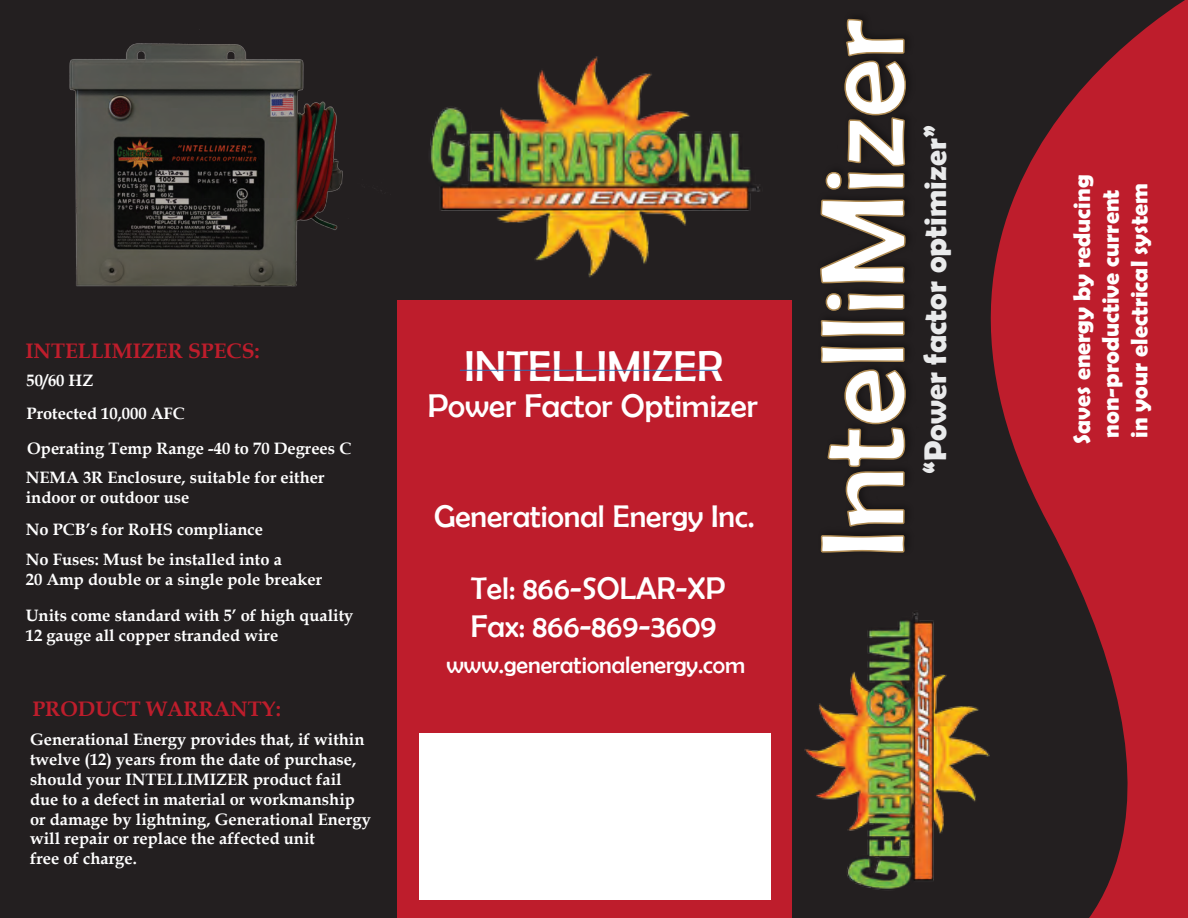
<style>
.page{position:relative;width:1188px;height:918px;background:#fff}
.page>*{position:absolute;margin:0;border:0;box-sizing:border-box;transform-origin:0 0}
.t1{font:120px "Berlin Sans FB";color:#fff}
.t2{font:43.5px "Berlin Sans FB";color:#fff}
.t3{font:33px "Berlin Sans FB";color:#fff}
.t4{font:31.5px/37.8px "Berlin Sans FB";color:#fff}
.t5{font:700 31.5px "Berlin Sans FB Demi";color:#e9eaeb}
.t6{font:700 24px/28.8px "Berlin Sans FB Demi";color:#fff}
.t7{font:24px "Berlin Sans FB";color:#fff}
.t8{font:700 21px "Book Antiqua";color:#be1d2c}
.t9{font:700 16.5px/19.8px "Book Antiqua";color:#fff}
</style>
<div class="page">
<img style="left:792px;top:595px;width:62px;height:314px">
<div style="left:796px;top:6px;width:58px;height:559px;background:#231f20"></div>
<svg style="left:820px;top:534px;width:34px;height:19px"></svg>
<svg style="left:820px;top:346px;width:34px;height:181px;background:#2a2421"></svg>
<svg style="left:820px;top:319px;width:34px;height:18px"></svg>
<svg style="left:825px;top:292px;width:29px;height:20px"></svg>
<svg style="left:819px;top:199px;width:35px;height:85px;background:#29231f"></svg>
<svg style="left:825px;top:18px;width:29px;height:172px;background:#2a2421"></svg>
<svg style="left:854px;top:0;width:334px;height:918px;background:#662626"></svg>
<div style="left:0;top:0;width:397px;height:918px;background:#231f20"></div>
<div style="left:397px;top:0;width:395px;height:918px;background:#be1d2c"></div>
<div style="left:393px;top:0;width:403px;height:300px;background:#231f20"></div>
<img style="left:430px;top:56px;width:330px;height:222px">
<img style="left:69px;top:43px;width:313px;height:244px">
<div style="left:419px;top:733px;width:352px;height:166px;background:#fff"></div>
<p class="t8" style="left:25px;top:336px;width:236px">INTELLIMIZER SPECS:</p>
<p class="t9" style="left:27px;top:364px;width:160px;line-height:33px">50/60 HZ<br>Protected 10,000 AFC</p>
<p class="t9" style="left:27px;top:439px;width:326px">Operating Temp Range -40 to 70 Degrees C</p>
<p class="t9" style="left:26px;top:467px;width:300px">NEMA 3R Enclosure, suitable for either indoor or outdoor use</p>
<p class="t9" style="left:26px;top:515px;width:258px;line-height:29.8px">No PCB’s for RoHS compliance<br>No Fuses: Must be installed into a</p>
<p class="t9" style="left:26px;top:562px;width:329px;line-height:35.8px">20 Amp double or a single pole breaker<br>Units come standard with 5’ of high quality</p>
<p class="t9" style="left:26px;top:625px;width:254px">12 gauge all copper stranded wire</p>
<p class="t8" style="left:32px;top:695px;width:250px">PRODUCT WARRANTY:</p>
<p class="t9" style="left:30px;top:730px;width:343px">Generational Energy provides that, if within twelve (12) years from the date of purchase, should your INTELLIMIZER product fail due to a defect in material or workmanship or damage by lightning, Generational Energy will repair or replace the affected unit<br>free of charge.</p>
<h2 class="t2" style="left:464px;top:342px;width:260px">INTELLIMIZER</h2>
<h3 class="t3" style="left:428px;top:387px;width:331px">Power Factor Optimizer</h3>
<h3 class="t4" style="left:434px;top:497px;width:322px">Generational Energy Inc.</h3>
<h3 class="t4" style="left:471px;top:569px;width:256px">Tel: 866-SOLAR-XP<br>Fax: 866-869-3609</h3>
<h3 class="t7" style="left:446px;top:652px;width:300px">www.generationalenergy.com</h3>
<h1 class="t1" style="left:796px;top:558px;width:540px;rotate:-90deg">IntelliMizer</h1>
<h3 class="t5" style="left:917px;top:474px;width:350px;rotate:-90deg">“Power factor optimizer”</h3>
<h3 class="t6" style="left:1067px;top:444px;width:271px;rotate:-90deg">Saves energy by reducing non-productive current in your electrical system</h3>
</div>
